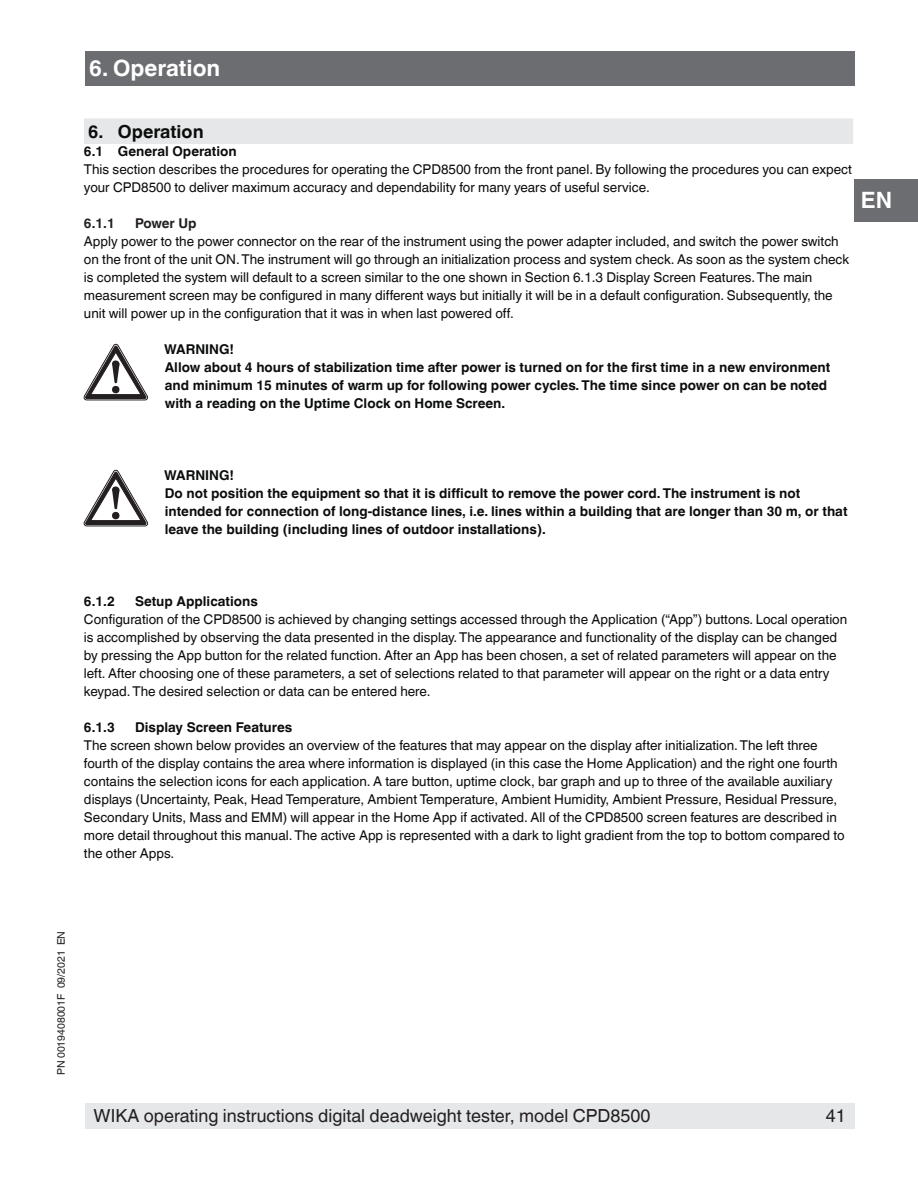
<style>
.page{position:relative;width:918px;height:1188px;background:#fff}
.page>*{position:absolute;margin:0;border:0;box-sizing:border-box;transform-origin:0 0}
.OI-Head{font:700 22.5px "Helvetica World";color:#fff}
.t1{font:18px "Helvetica World";color:#231f20}
.t2{font:700 18px "Helvetica World";color:#0b0c0b}
.Running_text{font:13.5px/18px "Helvetica World";color:#0b0c0b}
.Running_text-2{font:13.5px/18px "Helvetica World";color:#0b0c0c}
.Danger-Symbol{font:700 13.5px/18px "Helvetica World";color:#0b0c0c}
.t3{font:700 13.5px "Helvetica World";color:#0b0c0b}
.Subheadline2{font:700 13.5px "Helvetica World";color:#0b0c0c}
.t4{font:700 13.5px "Helvetica World";letter-spacing:-.015em;color:#231f20}
.t5{font:10.5px "Helvetica World";color:#231f20}
</style>
<div class="page">
<div style="left:85px;top:1103px;width:769px;height:25px;background:#e6e7e9"></div>
<div style="left:85px;top:51px;width:769px;height:34px;background:#6c6d70"></div>
<div style="left:854px;top:179px;width:64px;height:42px;background:#6c6d70"></div>
<div style="left:84px;top:118px;width:769px;height:26px;background:#e6e7e9"></div>
<svg style="left:84px;top:344px;width:64px;height:56px"></svg>
<svg style="left:84px;top:470px;width:64px;height:56px"></svg>
<p class="OI-Head" style="left:89px;top:55px;width:133px">6. Operation</p>
<p class="t2" style="left:88px;top:121px;width:117px">6. Operation</p>
<p class="t3" style="left:84px;top:143px;width:154px">6.1 General Operation</p>
<p class="Running_text" style="left:84px;top:160px;width:769px">This section describes the procedures for operating the CPD8500 from the front panel. By following the procedures you can expect your CPD8500 to deliver maximum accuracy and dependability for many years of useful service.</p>
<p class="t4" style="left:84px;top:215px;width:32px">6.1.1</p>
<p class="t4" style="left:135px;top:215px;width:63px">Power Up</p>
<p class="Running_text-2" style="left:84px;top:232px;width:767px">Apply power to the power connector on the rear of the instrument using the power adapter included, and switch the power switch on the front of the unit ON. The instrument will go through an initialization process and system check. As soon as the system check is completed the system will default to a screen similar to the one shown in Section 6.1.3 Display Screen Features. The main measurement screen may be configured in many different ways but initially it will be in a default configuration. Subsequently, the unit will power up in the configuration that it was in when last powered off.</p>
<p class="Subheadline2" style="left:164px;top:341px;width:71px">WARNING!</p>
<p class="Danger-Symbol" style="left:165px;top:358px;width:667px">Allow about 4 hours of stabilization time after power is turned on for the first time in a new environment and minimum 15 minutes of warm up for following power cycles. The time since power on can be noted with a reading on the Uptime Clock on Home Screen.</p>
<h1 class="OI-Head" style="left:861px;top:187px;width:33px">EN</h1>
<p class="Subheadline2" style="left:164px;top:467px;width:71px">WARNING!</p>
<p class="Danger-Symbol" style="left:165px;top:484px;width:684px">Do not position the equipment so that it is difficult to remove the power cord. The instrument is not intended for connection of long-distance lines, i.e. lines within a building that are longer than 30 m, or that leave the building (including lines of outdoor installations).</p>
<p class="t3" style="left:84px;top:593px;width:32px">6.1.2</p>
<p class="t3" style="left:135px;top:593px;width:124px">Setup Applications</p>
<p class="Running_text" style="left:84px;top:610px;width:765px">Configuration of the CPD8500 is achieved by changing settings accessed through the Application (“App”) buttons. Local operation is accomplished by observing the data presented in the display. The appearance and functionality of the display can be changed by pressing the App button for the related function. After an App has been chosen, a set of related parameters will appear on the left. After choosing one of these parameters, a set of selections related to that parameter will appear on the right or a data entry keypad. The desired selection or data can be entered here.</p>
<p class="t3" style="left:84px;top:719px;width:32px">6.1.3</p>
<p class="t3" style="left:135px;top:719px;width:159px">Display Screen Features</p>
<p class="Running_text" style="left:84px;top:736px;width:762px">The screen shown below provides an overview of the features that may appear on the display after initialization. The left three fourth of the display contains the area where information is displayed (in this case the Home Application) and the right one fourth contains the selection icons for each application. A tare button, uptime clock, bar graph and up to three of the available auxiliary displays (Uncertainty, Peak, Head Temperature, Ambient Temperature, Ambient Humidity, Ambient Pressure, Residual Pressure, Secondary Units, Mass and EMM) will appear in the Home App if activated. All of the CPD8500 screen features are described in more detail throughout this manual. The active App is represented with a dark to light gradient from the top to bottom compared to the other Apps.</p>
<p class="t5" style="left:55px;top:1075px;width:146px;rotate:-90deg">PN 0019408001F 09/2021 EN</p>
<h2 class="t1" style="left:94px;top:1105px;width:559px">WIKA operating instructions digital deadweight tester, model CPD8500</h2>
<h2 class="t1" style="left:826px;top:1105px;width:22px">41</h2>
</div>
